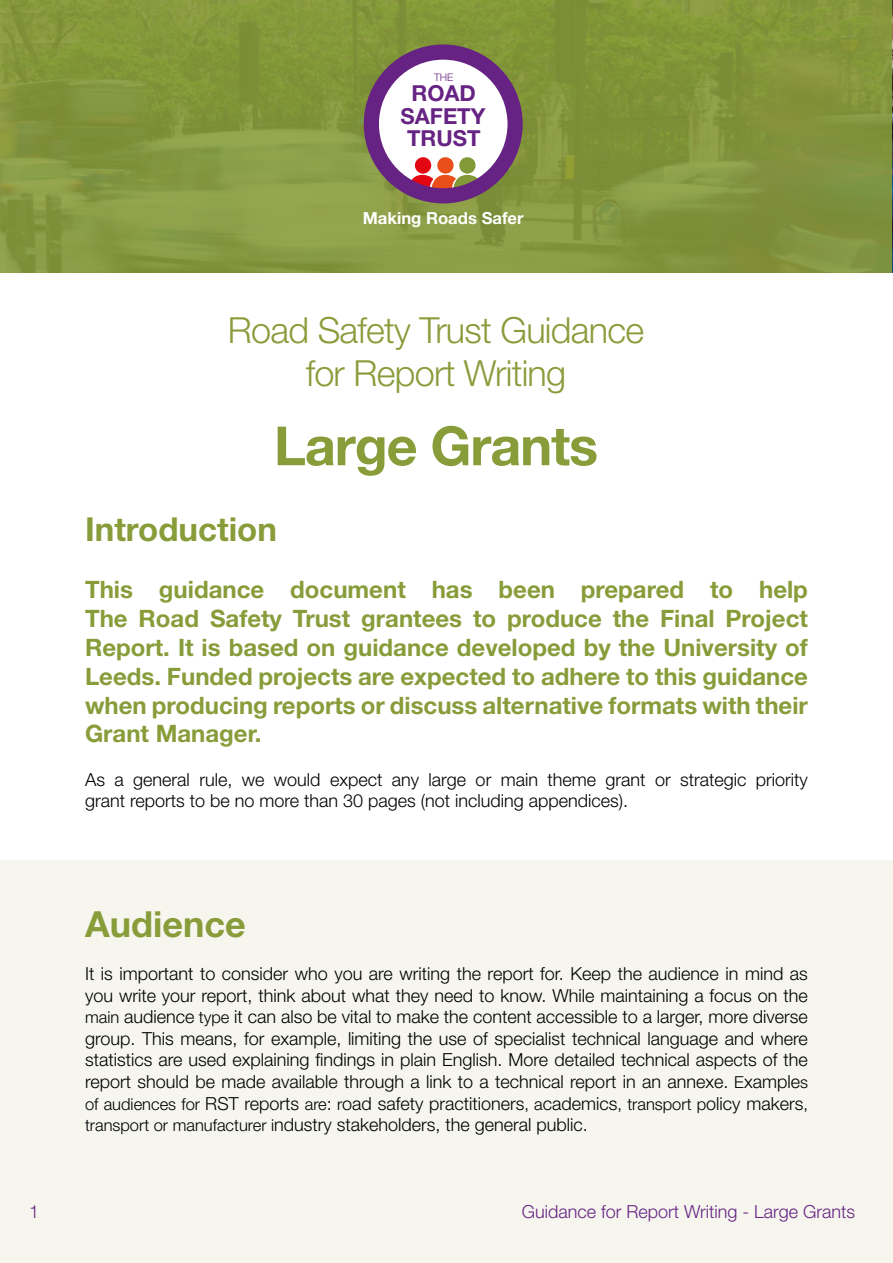
<style>
.page{position:relative;width:893px;height:1263px;background:#fff}
.page>*{position:absolute;margin:0;border:0;box-sizing:border-box;transform-origin:0 0}
.t1{font:700 54px "Helvetica Neue LT Std";letter-spacing:-.02em;color:#899c3a}
.t2{font:300 36px/43.2px "Helvetica Neue LT Std";letter-spacing:-.02em;color:#899c3a;text-align:center}
.t3{font:700 36px "Helvetica Neue LT Std";color:#899c3a}
.t4{font:700 33px "Helvetica Neue LT Std";color:#899c3a}
.t5{font:700 24px/28.8px "Helvetica Neue LT Std";color:#899c3a;text-align:justify}
.t6{font:700 22.05px "Helvetica Neue LT Std";color:#662383}
.t7{font:300 18px/21.6px "Helvetica Neue LT Std";color:#000}
.t8{font:300 18px "Helvetica Neue LT Std";color:#662383}
.t9{font:700 16.65px "Helvetica Neue LT Std";color:#fff}
.t10{font:300 10.5px "Helvetica Neue LT Std";color:#662383}
.s1{font-size:16.5px}
</style>
<div class="page">
<div style="left:0;top:860px;width:893px;height:403px;background:#f6f6ef"></div>
<svg style="left:0;top:0;width:892px;height:272px;background:#84963e"></svg>
<div style="left:375px;top:54px;width:137px;height:137px;background:#fff;border-radius:50%"></div>
<svg style="left:408px;top:157px;width:75px;height:30px"></svg>
<div style="left:460px;top:159px;width:14px;height:14px;background:#829938;border-radius:50%"></div>
<div style="left:364px;top:44px;width:159px;height:159px;border:15px solid #662383;border-radius:50%"></div>
<p class="t10" style="left:434px;top:71px;width:21px">THE</p>
<p class="t6" style="left:411px;top:80px;width:66px">ROAD</p>
<p class="t6" style="left:401px;top:103px;width:86px">SAFETY</p>
<p class="t6" style="left:407px;top:124px;width:75px">TRUST</p>
<p class="t9" style="left:363px;top:208px;width:162px">Making Roads Safer</p>
<h2 class="t2" style="left:228px;top:307px;width:418px">Road Safety Trust Guidance for Report Writing</h2>
<h1 class="t1" style="left:274px;top:413px;width:326px">Large Grants</h1>
<h3 class="t4" style="left:85px;top:509px;width:193px">Introduction</h3>
<p class="t5" style="left:85px;top:575px;width:724px">This guidance document has been prepared to help The Road Safety Trust grantees to produce the Final Project Report. It is based on guidance developed by the University of Leeds. Funded projects are expected to adhere to this guidance when producing reports or discuss alternative formats with their Grant Manager.</p>
<p class="t7" style="left:85px;top:768px;width:724px">As a general rule, we would expect any large or main theme grant or strategic priority grant reports to be no more than 30 pages (not including appendices).</p>
<h2 class="t3" style="left:85px;top:902px;width:162px">Audience</h2>
<p class="t7" style="left:85px;top:962px;width:724px;text-align:justify">It is important to consider who you are writing the report for. Keep the audience in mind as you write your report, think about what they need to know. While maintaining a focus on the <span class="s1">main</span> audience <span class="s1">type</span> it can also be vital to make the content accessible to a larger, more diverse group. This means, for example, limiting the use of specialist technical language and where statistics are used explaining findings in plain English. More detailed technical aspects of the report should be made available through a link to a technical report in an annexe. <span class="s1">E</span>xample<span class="s1">s of audiences for</span> RST reports <span class="s1">are</span>: <span class="s1">r</span>oad safety practitioners<span class="s1">, a</span>cademics<span class="s1">, transport p</span>olicy makers<span class="s1">, transport or manufacturer i</span>ndustry stakeholders, the general public.</p>
<p class="t8" style="left:29px;top:1201px;width:12px">1</p>
<p class="t8" style="left:522px;top:1201px;width:335px">Guidance for Report Writing - Large Grants</p>
</div>
